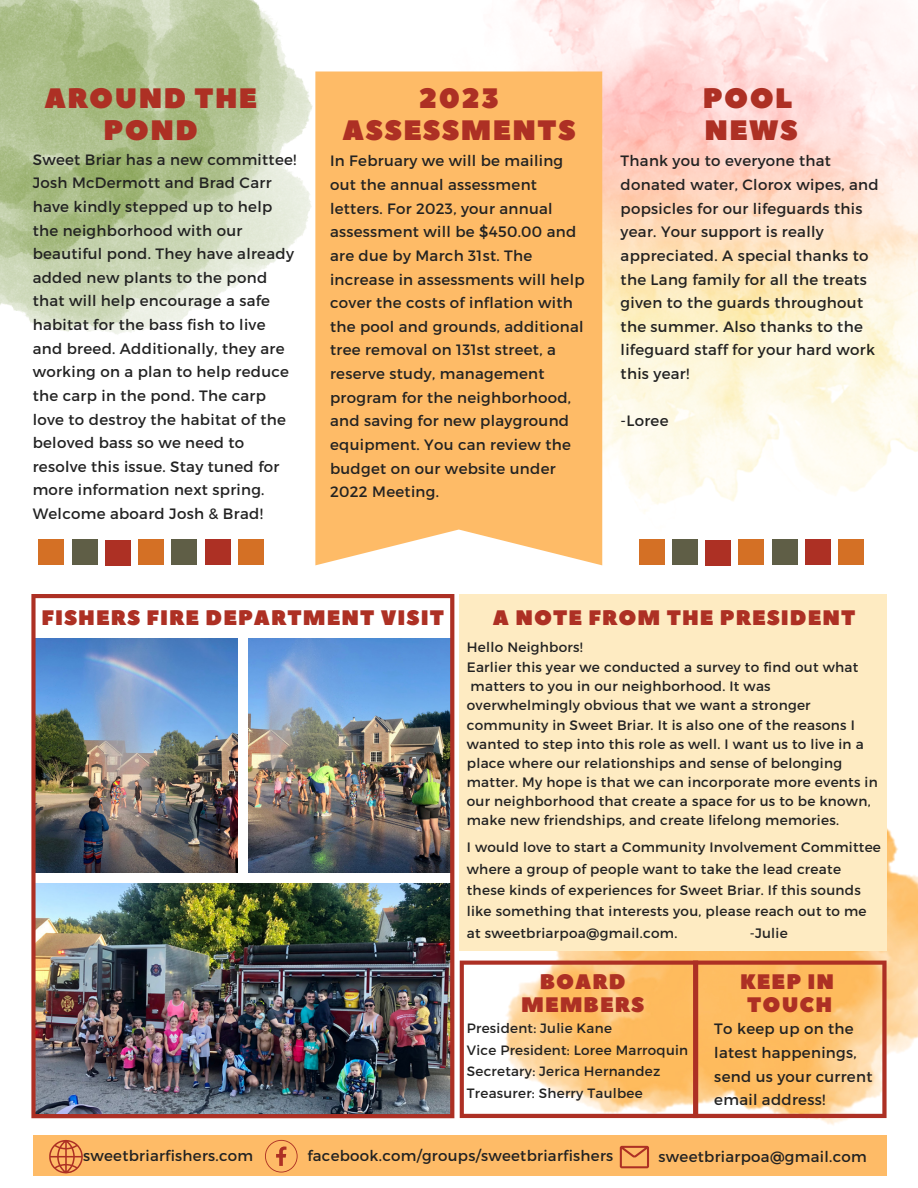
<style>
.page{position:relative;width:918px;height:1188px;background:#fff}
.page>*{position:absolute;margin:0;border:0;box-sizing:border-box;transform-origin:0 0}
.t1{font:28.05px/31.7px "Peace Sans";letter-spacing:.05em;color:#ad3024;text-align:center}
.t2{font:21px/23.7px "Peace Sans";letter-spacing:.05em;color:#ad3024;text-align:center}
.t3{font:15px/23.7px "Montserrat";letter-spacing:.02em;color:#222}
.t4{font:13.65px/19.2px "Montserrat";letter-spacing:.02em;color:#222}
.t5{font:13.5px/21.3px "Montserrat";letter-spacing:.02em;color:#222}
</style>
<div class="page">
<img style="left:504px;top:828px;width:414px;height:297px">
<img style="left:517px;top:0;width:401px;height:532px">
<div style="left:315px;top:71px;width:287px;height:494px;background:#febb67"></div>
<div style="left:33px;top:1135px;width:853px;height:40px;background:#febb67"></div>
<svg style="left:265px;top:1140px;width:33px;height:33px"></svg>
<svg style="left:620px;top:1146px;width:29px;height:22px"></svg>
<svg style="left:49px;top:1140px;width:34px;height:34px"></svg>
<div style="left:38px;top:539px;width:26px;height:26px;background:#d47025"></div>
<div style="left:72px;top:539px;width:26px;height:26px;background:#5f5e46"></div>
<div style="left:105px;top:540px;width:26px;height:26px;background:#ad3024"></div>
<div style="left:138px;top:539px;width:26px;height:26px;background:#d47025"></div>
<div style="left:171px;top:539px;width:26px;height:26px;background:#5f5e46"></div>
<div style="left:205px;top:539px;width:25px;height:26px;background:#ad3024"></div>
<div style="left:238px;top:539px;width:26px;height:26px;background:#d47025"></div>
<div style="left:639px;top:539px;width:26px;height:26px;background:#d47025"></div>
<div style="left:672px;top:539px;width:26px;height:26px;background:#5f5e46"></div>
<div style="left:705px;top:540px;width:26px;height:26px;background:#ad3024"></div>
<div style="left:738px;top:539px;width:26px;height:26px;background:#d47025"></div>
<div style="left:772px;top:539px;width:26px;height:26px;background:#5f5e46"></div>
<div style="left:805px;top:539px;width:26px;height:26px;background:#ad3024"></div>
<div style="left:838px;top:539px;width:26px;height:26px;background:#d47025"></div>
<svg style="left:460px;top:961px;width:427px;height:157px"></svg>
<div style="left:460px;top:594px;width:427px;height:357px;background:#feebc2"></div>
<img style="left:0;top:0;width:313px;height:335px">
<img style="left:31px;top:594px;width:423px;height:524px">
<h1 class="t1" style="left:44px;top:84px;width:214px">AROUND THE<br>POND</h1>
<h1 class="t1" style="left:342px;top:84px;width:235px">2023<br>ASSESSMENTS</h1>
<h1 class="t1" style="left:703px;top:84px;width:96px;text-align:left">POOL<br>NEWS</h1>
<p class="t3" style="left:33px;top:147px;width:265px">Sweet Briar has a new committee!<br>Josh McDermott and Brad Carr have kindly stepped up to help the neighborhood with our beautiful pond. They have already added new plants to the pond that will help encourage a safe habitat for the bass fish to live and breed. Additionally, they are working on a plan to help reduce the carp in the pond. The carp love to destroy the habitat of the beloved bass so we need to resolve this issue. Stay tuned for more information next spring.<br>Welcome aboard Josh &amp; Brad!</p>
<p class="t3" style="left:330px;top:148px;width:256px">In February we will be mailing out the annual assessment letters. For 2023, your annual assessment will be $450.00 and are due by March 31st. The increase in assessments will help cover the costs of inflation with the pool and grounds, additional tree removal on 131st street, a reserve study, management program for the neighborhood, and saving for new playground equipment. You can review the budget on our website under<br>2022 Meeting.</p>
<p class="t3" style="left:621px;top:148px;width:260px">Thank you to everyone that donated water, Clorox wipes, and popsicles for our lifeguards this year. Your support is really appreciated. A special thanks to the Lang family for all the treats given to the guards throughout the summer. Also thanks to the lifeguard staff for your hard work this year!</p>
<p class="t3" style="left:621px;top:408px;width:49px">-Loree</p>
<h2 class="t2" style="left:41px;top:606px;width:404px">FISHERS FIRE DEPARTMENT VISIT</h2>
<h2 class="t2" style="left:493px;top:606px;width:364px">A NOTE FROM THE PRESIDENT</h2>
<p class="t4" style="left:467px;top:637px;width:412px">Hello Neighbors!<br>Earlier this year we conducted a survey to find out what matters to you in our neighborhood. It was overwhelmingly obvious that we want a stronger community in Sweet Briar. It is also one of the reasons I wanted to step into this role as well. I want us to live in a place where our relationships and sense of belonging matter. My hope is that we can incorporate more events in our neighborhood that create a space for us to be known, make new friendships, and create lifelong memories.</p>
<p class="t4" style="left:467px;top:836px;width:416px;line-height:21.3px">I would love to start a Community Involvement Committee where a group of people want to take the lead create these kinds of experiences for Sweet Briar. If this sounds like something that interests you, please reach out to me at sweetbriarpoa@gmail.com.</p>
<p class="t4" style="left:750px;top:923px;width:40px">-Julie</p>
<h2 class="t2" style="left:521px;top:970px;width:125px">BOARD<br>MEMBERS</h2>
<p class="t5" style="left:467px;top:1017px;width:223px">President: Julie Kane<br>Vice President: Loree Marroquin<br>Secretary: Jerica Hernandez<br>Treasurer: Sherry Taulbee</p>
<h2 class="t2" style="left:740px;top:970px;width:96px">KEEP IN<br>TOUCH</h2>
<p class="t3" style="left:714px;top:1016px;width:160px">To keep up on the latest happenings, send us your current email address!</p>
<p class="t3" style="left:83px;top:1143px;width:172px">sweetbriarfishers.com</p>
<p class="t3" style="left:307px;top:1143px;width:307px">facebook.com/groups/sweetbriarfishers</p>
<p class="t3" style="left:659px;top:1144px;width:210px">sweetbriarpoa@gmail.com</p>
</div>
